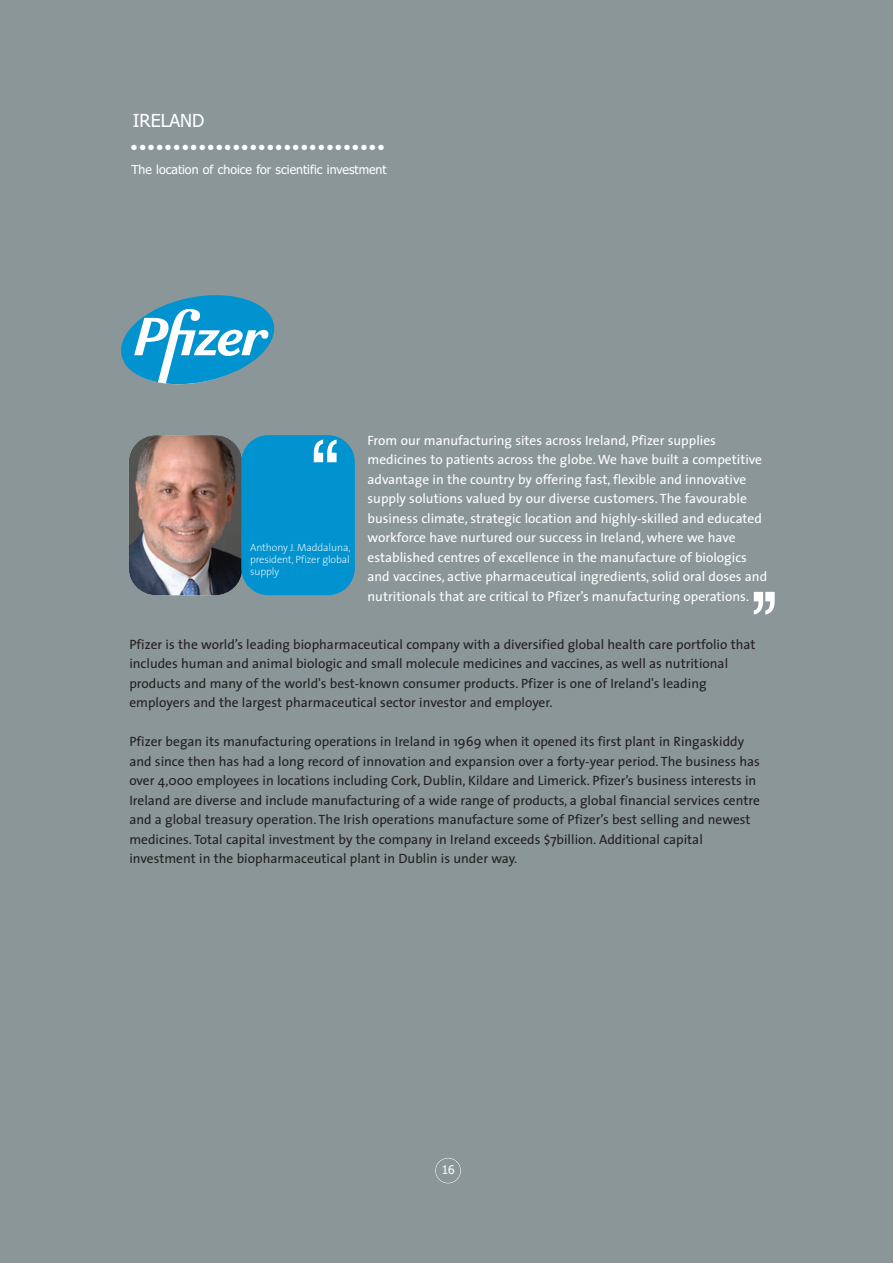
<style>
.page{position:relative;width:893px;height:1263px;background:#8b9699}
.page>*{position:absolute;margin:0;border:0;box-sizing:border-box;transform-origin:0 0}
.t1{font:90px "Helvetica";color:#fff}
.t2{font:18px "Tahoma";color:#fff}
.t3{font:13.5px/19.5px "The Sans";color:#231f20}
.t4{font:13.5px/19.5px "The Sans";color:#fff}
.t5{font:12.3px "Tahoma";color:#fff}
.t6{font:12px "Tahoma";color:#fff}
.t7{font:200 10.5px/12px "The Sans";letter-spacing:-.015em;color:#fff;text-align:justify}
.t8{font:7.5px "Zapf Dingbats";color:#fff}
</style>
<div class="page">
<div style="left:435px;top:1158px;width:26px;height:25px;border:1px solid #fff;border-radius:50%"></div>
<svg style="left:121px;top:295px;width:153px;height:89px"></svg>
<img style="left:129px;top:435px;width:113px;height:160px">
<div style="left:241px;top:435px;width:114px;height:160px;background:#0093d0;border-radius:27px"></div>
<h2 class="t2" style="left:133px;top:110px;width:73px">IRELAND</h2>
<p class="t5" style="left:131px;top:163px;width:257px">The location of choice for scientific investment</p>
<p class="t8" style="left:131px;top:143px;width:254px">●●●●●●●●●●●●●●●●●●●●●●●●●●●●●●</p>
<h1 class="t1" style="left:308px;top:440px;width:35px">‘‘</h1>
<p class="t7" style="left:250px;top:542px;width:102px">Anthony J. Maddaluna, president, Pfizer global supply</p>
<p class="t4" style="left:367px;top:432px;width:401px">From our manufacturing sites across Ireland, Pfizer supplies medicines to patients across the globe. We have built a competitive advantage in the country by offering fast, flexible and innovative supply solutions valued by our diverse customers. The favourable business climate, strategic location and highly-skilled and educated workforce have nurtured our success in Ireland, where we have established centres of excellence in the manufacture of biologics and vaccines, active pharmaceutical ingredients, solid oral doses and nutritionals that are critical to Pfizer’s manufacturing operations.</p>
<h1 class="t1" style="left:746px;top:537px;width:38px">,,</h1>
<p class="t3" style="left:129px;top:636px;width:628px">Pfizer is the world’s leading biopharmaceutical company with a diversified global health care portfolio that includes human and animal biologic and small molecule medicines and vaccines, as well as nutritional products and many of the world's best-known consumer products. Pfizer is one of Ireland's leading employers and the largest pharmaceutical sector investor and employer.</p>
<p class="t3" style="left:129px;top:733px;width:632px">Pfizer began its manufacturing operations in Ireland in 1969 when it opened its first plant in Ringaskiddy and since then has had a long record of innovation and expansion over a forty-year period. The business has over 4,000 employees in locations including Cork, Dublin, Kildare and Limerick. Pfizer’s business interests in Ireland are diverse and include manufacturing of a wide range of products, a global financial services centre and a global treasury operation. The Irish operations manufacture some of Pfizer’s best selling and newest medicines. Total capital investment by the company in Ireland exceeds $7billion. Additional capital investment in the biopharmaceutical plant in Dublin is under way.</p>
<p class="t6" style="left:442px;top:1163px;width:15px">16</p>
</div>
